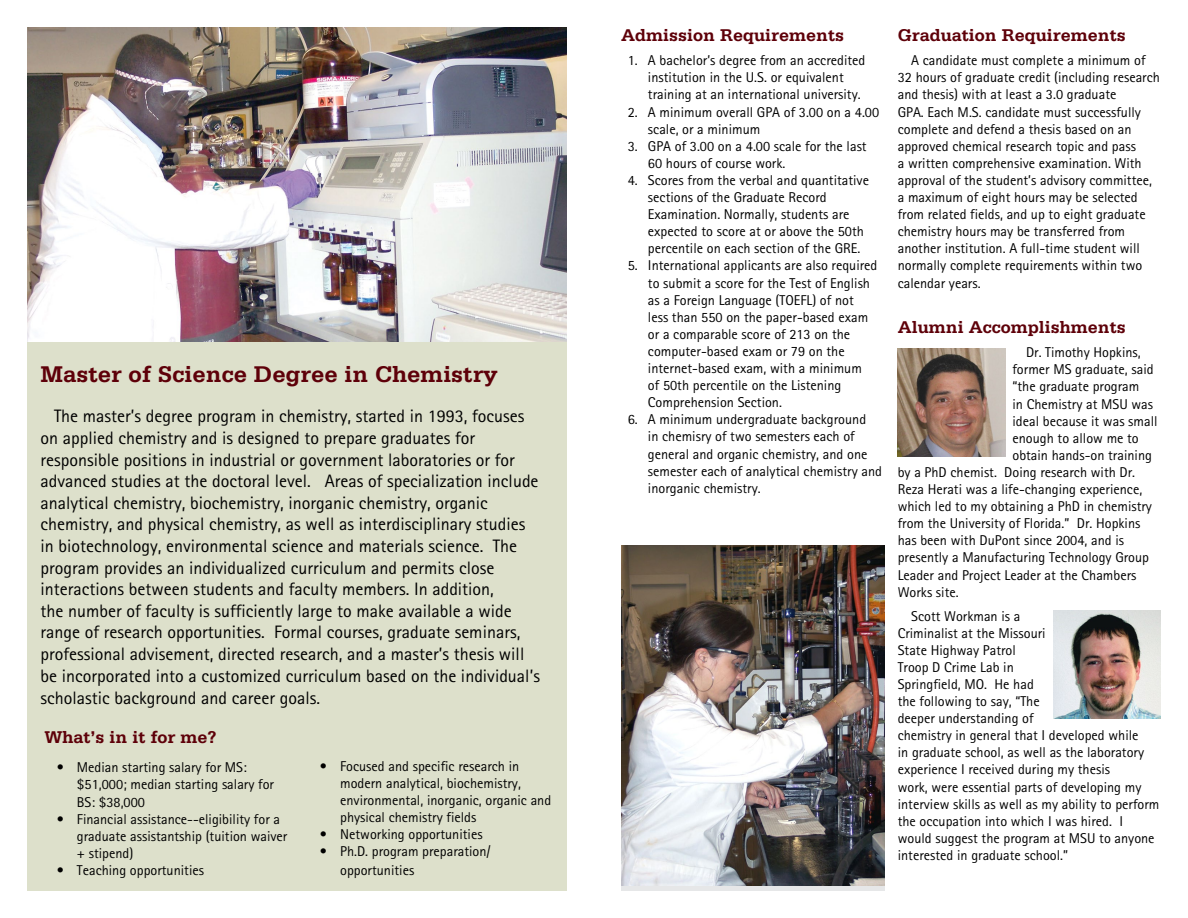
<style>
.page{position:relative;width:1188px;height:918px;background:#fff}
.page>*{position:absolute;margin:0;border:0;box-sizing:border-box;transform-origin:0 0}
.t1{font:700 24px "Serifa";color:#5e0009}
.t2{font:18px/21.6px "Rotis Sans Serif";color:#000}
.t3{font:700 18px "Serifa";color:#5e0009}
.t4{font:14.25px/17.1px "Rotis Sans Serif";color:#000}
</style>
<div class="page">
<div style="left:27px;top:329px;width:540px;height:562px;background:#dde0cb"></div>
<img style="left:27px;top:27px;width:540px;height:315px">
<img style="left:621px;top:545px;width:263px;height:341px">
<img style="left:898px;top:348px;width:108px;height:108px">
<img style="left:1053px;top:610px;width:108px;height:108px">
<h1 class="t1" style="left:40px;top:360px;width:459px">Master of Science Degree in Chemistry</h1>
<p class="t2" style="left:40px;top:405px;width:501px;text-indent:14px">The master’s degree program in chemistry, started in 1993, focuses on applied chemistry and is designed to prepare graduates for responsible positions in industrial or government laboratories or for advanced studies at the doctoral level. Areas of specialization include analytical chemistry, biochemistry, inorganic chemistry, organic chemistry, and physical chemistry, as well as interdisciplinary studies in biotechnology, environmental science and materials science. The program provides an individualized curriculum and permits close interactions between students and faculty members. In addition,<br>the number of faculty is sufficiently large to make available a wide range of research opportunities. Formal courses, graduate seminars, professional advisement, directed research, and a master’s thesis will be incorporated into a customized curriculum based on the individual’s scholastic background and career goals.</p>
<p class="t3" style="left:44px;top:726px;width:174px">What’s in it for me?</p>
<p class="t4" style="left:77px;top:759px;width:199px;text-indent:-20px">• Median starting salary for MS: $51,000; median starting salary for<br>BS: $38,000</p>
<p class="t4" style="left:77px;top:810px;width:212px;text-indent:-20px">• Financial assistance--eligibility for a graduate assistantship (tuition waiver + stipend)</p>
<p class="t4" style="left:57px;top:861px;width:149px">• Teaching opportunities</p>
<p class="t4" style="left:340px;top:757px;width:213px;text-indent:-20px">• Focused and specific research in modern analytical, biochemistry, environmental, inorganic, organic and physical chemistry fields</p>
<p class="t4" style="left:320px;top:826px;width:164px">• Networking opportunities</p>
<p class="t4" style="left:340px;top:842px;width:152px;line-height:18.8px;text-indent:-20px">• Ph.D. program preparation/ opportunities</p>
<p class="t3" style="left:621px;top:25px;width:225px">Admission Requirements</p>
<p class="t4" style="left:648px;top:52px;width:219px;text-indent:-20px">1. A bachelor’s degree from an accredited institution in the U.S. or equivalent training at an international university.</p>
<p class="t4" style="left:648px;top:103px;width:233px;text-indent:-20px">2. A minimum overall GPA of 3.00 on a 4.00 scale, or a minimum</p>
<p class="t4" style="left:648px;top:137px;width:220px;text-indent:-20px">3. GPA of 3.00 on a 4.00 scale for the last<br>60 hours of course work.</p>
<p class="t4" style="left:648px;top:171px;width:223px;text-indent:-20px">4. Scores from the verbal and quantitative sections of the Graduate Record Examination. Normally, students are expected to score at or above the 50th percentile on each section of the GRE.</p>
<p class="t4" style="left:648px;top:257px;width:231px;text-indent:-20px">5. International applicants are also required to submit a score for the Test of English as a Foreign Language (TOEFL) of not less than 550 on the paper-based exam or a comparable score of 213 on the computer-based exam or 79 on the internet-based exam, with a minimum<br>of 50th percentile on the Listening Comprehension Section.</p>
<p class="t4" style="left:648px;top:411px;width:236px;text-indent:-20px">6. A minimum undergraduate background<br>in chemisry of two semesters each of general and organic chemistry, and one semester each of analytical chemistry and inorganic chemistry.</p>
<p class="t3" style="left:898px;top:25px;width:230px">Graduation Requirements</p>
<p class="t4" style="left:898px;top:52px;width:264px;text-indent:13px">A candidate must complete a minimum of 32 hours of graduate credit (including research and thesis) with at least a 3.0 graduate<br>GPA. Each M.S. candidate must successfully complete and defend a thesis based on an approved chemical research topic and pass<br>a written comprehensive examination. With approval of the student’s advisory committee, a maximum of eight hours may be selected from related fields, and up to eight graduate chemistry hours may be transferred from another institution. A full-time student will normally complete requirements within two calendar years.</p>
<p class="t3" style="left:898px;top:317px;width:230px">Alumni Accomplishments</p>
<p class="t4" style="left:1026px;top:344px;width:116px">Dr. Timothy Hopkins,</p>
<p class="t4" style="left:1013px;top:361px;width:143px">former MS graduate, said</p>
<p class="t4" style="left:1013px;top:378px;width:128px">“the graduate program</p>
<p class="t4" style="left:1013px;top:395px;width:142px">in Chemistry at MSU was</p>
<p class="t4" style="left:1013px;top:412px;width:147px">ideal because it was small</p>
<p class="t4" style="left:1013px;top:429px;width:128px">enough to allow me to</p>
<p class="t4" style="left:1013px;top:446px;width:141px">obtain hands-on training</p>
<p class="t4" style="left:898px;top:464px;width:239px">by a PhD chemist. Doing research with Dr.</p>
<p class="t4" style="left:898px;top:481px;width:246px">Reza Herati was a life-changing experience,</p>
<p class="t4" style="left:898px;top:498px;width:256px">which led to my obtaining a PhD in chemistry</p>
<p class="t4" style="left:898px;top:515px;width:244px">from the University of Florida.” Dr. Hopkins</p>
<p class="t4" style="left:898px;top:532px;width:228px">has been with DuPont since 2004, and is</p>
<p class="t4" style="left:898px;top:549px;width:253px">presently a Manufacturing Technology Group</p>
<p class="t4" style="left:898px;top:566px;width:240px">Leader and Project Leader at the Chambers</p>
<p class="t4" style="left:898px;top:583px;width:62px">Works site.</p>
<p class="t4" style="left:898px;top:607px;width:263px;text-indent:13px">Scott Workman is a<br>Criminalist at the Missouri<br>State Highway Patrol<br>Troop D Crime Lab in<br>Springfield, MO. He had<br>the following to say, “The<br>deeper understanding of<br>chemistry in general that I developed while<br>in graduate school, as well as the laboratory experience I received during my thesis<br>work, were essential parts of developing my interview skills as well as my ability to perform the occupation into which I was hired. I would suggest the program at MSU to anyone interested in graduate school.”</p>
</div>
